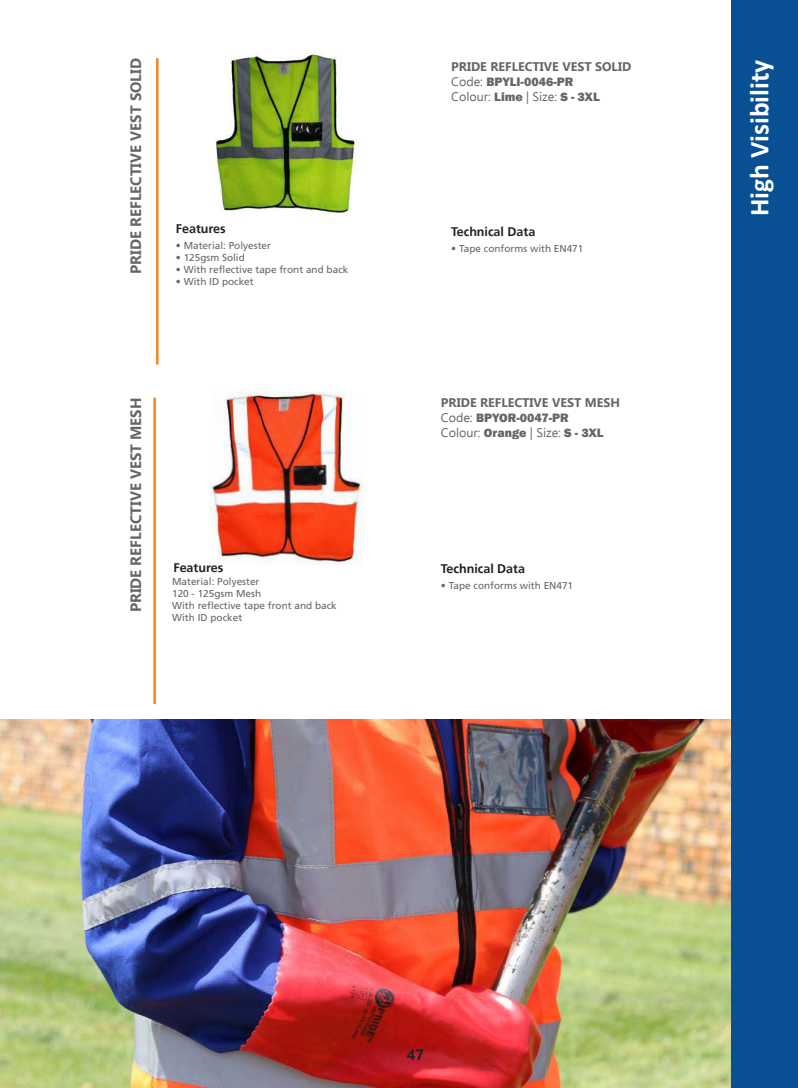
<style>
.page{position:relative;width:798px;height:1088px;background:#fff}
.page>*{position:absolute;margin:0;border:0;box-sizing:border-box;transform-origin:0 0}
.t1{font:700 27.5px "Calibri";color:#fff}
.t2{font:700 15px "Ebrima";color:#666}
.t3{font:700 15px "Ebrima";color:#231f20}
.t4{font:700 12.5px "Ebrima";color:#666}
.t5{font:12.5px "Ebrima";color:#666}
.t6{font:700 12.5px "Frutiger";color:#231f20}
.t7{font:800 12.5px "Franklin Gothic";color:#666}
.t8{font:10px/12px "Frutiger";color:#666}
.s1{font-family:"Ebrima";font-weight:400}
.s2{font-family:"Franklin Gothic";font-weight:800}
</style>
<div class="page">
<img style="left:0;top:719px;width:731px;height:369px">
<img style="left:210px;top:391px;width:153px;height:174px">
<img style="left:215px;top:52px;width:146px;height:164px">
<hr style="left:156px;top:58px;width:2px;height:306px;background:#f48422">
<div style="left:731px;top:0;width:66px;height:1088px;background:#085093"></div>
<hr style="left:153px;top:398px;width:3px;height:306px;background:#f48422">
<h2 class="t2" style="left:125px;top:274px;width:217px;rotate:-90deg">PRIDE REFLECTIVE VEST SOLID</h2>
<p class="t6" style="left:176px;top:221px;width:51px">Features</p>
<p class="t8" style="left:176px;top:240px;width:97px">• Material: Polyester</p>
<p class="t8" style="left:176px;top:252px;width:70px">• 125gsm Solid</p>
<p class="t8" style="left:176px;top:264px;width:174px">• With reflective tape front and back</p>
<p class="t8" style="left:176px;top:276px;width:79px">• With ID pocket</p>
<h2 class="t2" style="left:125px;top:612px;width:216px;rotate:-90deg">PRIDE REFLECTIVE VEST MESH</h2>
<p class="t6" style="left:173px;top:560px;width:51px">Features</p>
<p class="t8" style="left:172px;top:575px;width:166px">Material: Polyester<br>120 - 125gsm Mesh<br>With reflective tape front and back<br>With ID pocket</p>
<p class="t4" style="left:451px;top:57px;width:181px">PRIDE REFLECTIVE VEST SOLID</p>
<p class="t7" style="left:451px;top:74px;width:124px"><span class="s1">Code:</span> BPYLI-0046-PR</p>
<p class="t5" style="left:451px;top:88px;width:150px">Colour: <span class="s2">Lime</span> | Size: <span class="s2">S - 3XL</span></p>
<p class="t6" style="left:451px;top:225px;width:86px">Technical Data</p>
<p class="t8" style="left:451px;top:242px;width:134px">• Tape conforms with EN471</p>
<p class="t4" style="left:441px;top:394px;width:180px">PRIDE REFLECTIVE VEST MESH</p>
<p class="t7" style="left:441px;top:410px;width:129px"><span class="s1">Code:</span> BPYOR-0047-PR</p>
<p class="t5" style="left:441px;top:424px;width:164px">Colour: <span class="s2">Orange</span> | Size: <span class="s2">S - 3XL</span></p>
<p class="t6" style="left:441px;top:561px;width:86px">Technical Data</p>
<p class="t8" style="left:441px;top:579px;width:134px">• Tape conforms with EN471</p>
<h1 class="t1" style="left:739px;top:216px;width:158px;rotate:-90deg">High Visibility</h1>
<h2 class="t3" style="left:406px;top:1043px;width:19px">47</h2>
</div>
